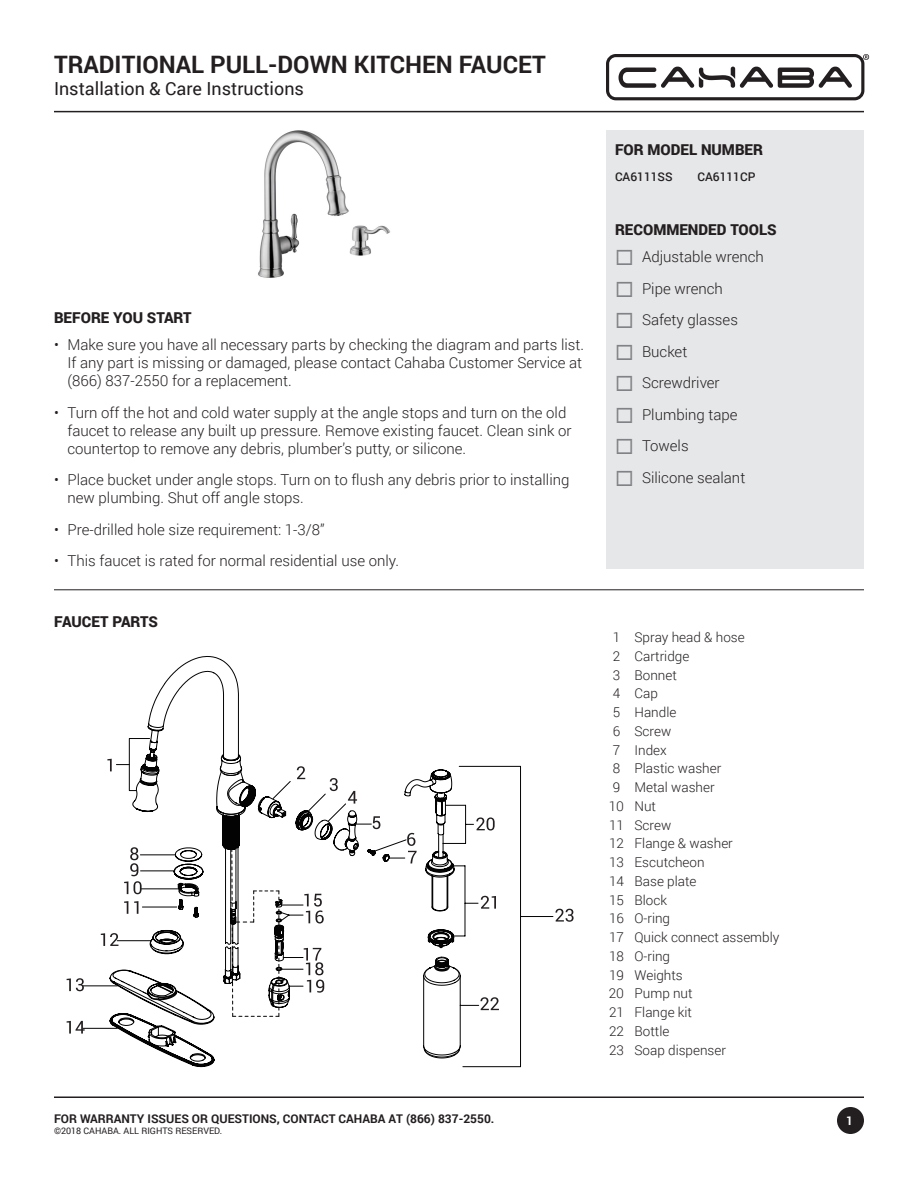
<style>
.page{position:relative;width:918px;height:1188px;background:#fff}
.page>*{position:absolute;margin:0;border:0;box-sizing:border-box;transform-origin:0 0}
.Product_Category{font:700 24px "Roboto";color:#231f20}
.Document_Description{font:18px "Roboto";color:#231f20}
.t1{font:300 15px/18px "Roboto";color:#231f20}
.Section_Header_-_Int{font:900 15px "Roboto";color:#231f20}
.t2{font:300 13.5px "Roboto";color:#231f20}
.t3{font:700 12px "Roboto";color:#231f20}
.Model_Numbers{font:500 12px "Roboto";color:#231f20}
.t4{font:700 12px "Roboto";color:#fff}
.t5{font:9px "Roboto";color:#231f20}
</style>
<div class="page">
<svg style="left:606px;top:54px;width:263px;height:46px"></svg>
<hr style="left:54px;top:111px;width:810px;height:1px;background:#231f20">
<hr style="left:54px;top:1096px;width:810px;height:2px;background:#231f20">
<div style="left:837px;top:1107px;width:27px;height:27px;background:#231f20;border-radius:50%"></div>
<div style="left:606px;top:130px;width:258px;height:439px;background:#e6e7e9"></div>
<img style="left:258px;top:130px;width:133px;height:148px">
<hr style="left:54px;top:589px;width:810px;height:1px;background:#231f20">
<svg style="left:461px;top:766px;width:93px;height:301px"></svg>
<hr style="left:83px;top:985px;width:34px;height:1px;background:#030303">
<svg style="left:67px;top:978px;width:17px;height:13px"></svg>
<hr style="left:83px;top:1028px;width:34px;height:1px;background:#030303">
<svg style="left:67px;top:1021px;width:18px;height:13px"></svg>
<svg style="left:476px;top:817px;width:19px;height:14px"></svg>
<svg style="left:481px;top:896px;width:15px;height:13px"></svg>
<svg style="left:480px;top:997px;width:19px;height:13px"></svg>
<svg style="left:555px;top:909px;width:19px;height:13px"></svg>
<svg style="left:147px;top:656px;width:92px;height:70px"></svg>
<svg style="left:101px;top:726px;width:360px;height:341px"></svg>
<p class="Product_Category" style="left:54px;top:48px;width:493px">TRADITIONAL PULL-DOWN KITCHEN FAUCET</p>
<p class="Document_Description" style="left:54px;top:76px;width:252px">Installation &amp; Care Instructions</p>
<p class="Section_Header_-_Int" style="left:54px;top:307px;width:139px">BEFORE YOU START</p>
<p class="t1" style="left:68px;top:335px;width:518px;text-indent:-14px">• Make sure you have all necessary parts by checking the diagram and parts list.<br>If any part is missing or damaged, please contact Cahaba Customer Service at (866) 837-2550 for a replacement.</p>
<p class="t1" style="left:68px;top:403px;width:506px;text-indent:-14px">• Turn off the hot and cold water supply at the angle stops and turn on the old faucet to release any built up pressure. Remove existing faucet. Clean sink or countertop to remove any debris, plumber’s putty, or silicone.</p>
<p class="t1" style="left:68px;top:470px;width:503px;text-indent:-14px">• Place bucket under angle stops. Turn on to flush any debris prior to installing new plumbing. Shut off angle stops.</p>
<p class="t1" style="left:54px;top:520px;width:272px">• Pre-drilled hole size requirement: 1-3/8”</p>
<p class="t1" style="left:54px;top:551px;width:346px">• This faucet is rated for normal residential use only.</p>
<p class="Section_Header_-_Int" style="left:54px;top:611px;width:105px">FAUCET PARTS</p>
<p class="t3" style="left:54px;top:1110px;width:442px">FOR WARRANTY ISSUES OR QUESTIONS, CONTACT CAHABA AT (866) 837-2550.</p>
<p class="t5" style="left:54px;top:1124px;width:170px">©2018 CAHABA. ALL RIGHTS RESERVED.</p>
<p class="Section_Header_-_Int" style="left:615px;top:139px;width:150px">FOR MODEL NUMBER</p>
<p class="Model_Numbers" style="left:615px;top:168px;width:59px">CA6111SS</p>
<p class="Model_Numbers" style="left:698px;top:168px;width:60px">CA6111CP</p>
<p class="Section_Header_-_Int" style="left:615px;top:219px;width:163px">RECOMMENDED TOOLS</p>
<p class="t1" style="left:642px;top:247px;width:123px">Adjustable wrench</p>
<p class="t1" style="left:642px;top:279px;width:82px">Pipe wrench</p>
<p class="t1" style="left:642px;top:310px;width:97px">Safety glasses</p>
<p class="t1" style="left:642px;top:342px;width:47px">Bucket</p>
<p class="t1" style="left:642px;top:373px;width:79px">Screwdriver</p>
<p class="t1" style="left:642px;top:405px;width:97px">Plumbing tape</p>
<p class="t1" style="left:642px;top:436px;width:48px">Towels</p>
<p class="t1" style="left:642px;top:468px;width:105px">Silicone sealant</p>
<p class="t2" style="left:613px;top:628px;width:133px">1 Spray head &amp; hose</p>
<p class="t2" style="left:613px;top:647px;width:78px">2 Cartridge</p>
<p class="t2" style="left:613px;top:665px;width:66px">3 Bonnet</p>
<p class="t2" style="left:613px;top:684px;width:47px">4 Cap</p>
<p class="t2" style="left:613px;top:703px;width:65px">5 Handle</p>
<p class="t2" style="left:613px;top:722px;width:60px">6 Screw</p>
<p class="t2" style="left:613px;top:740px;width:55px">7 Index</p>
<p class="t2" style="left:613px;top:759px;width:110px">8 Plastic washer</p>
<p class="t2" style="left:613px;top:778px;width:103px">9 Metal washer</p>
<p class="t2" style="left:609px;top:797px;width:49px">10 Nut</p>
<p class="t2" style="left:609px;top:815px;width:64px">11 Screw</p>
<p class="t2" style="left:609px;top:834px;width:125px">12 Flange &amp; washer</p>
<p class="t2" style="left:609px;top:853px;width:97px">13 Escutcheon</p>
<p class="t2" style="left:609px;top:872px;width:89px">14 Base plate</p>
<p class="t2" style="left:609px;top:890px;width:60px">15 Block</p>
<p class="t2" style="left:609px;top:909px;width:63px">16 O-ring</p>
<p class="t2" style="left:609px;top:928px;width:172px">17 Quick connect assembly</p>
<p class="t2" style="left:609px;top:947px;width:63px">18 O-ring</p>
<p class="t2" style="left:609px;top:965px;width:75px">19 Weights</p>
<p class="t2" style="left:609px;top:984px;width:85px">20 Pump nut</p>
<p class="t2" style="left:609px;top:1003px;width:85px">21 Flange kit</p>
<p class="t2" style="left:609px;top:1022px;width:62px">22 Bottle</p>
<p class="t2" style="left:609px;top:1040px;width:119px">23 Soap dispenser</p>
<p class="t4" style="left:846px;top:1113px;width:8px">1</p>
</div>
